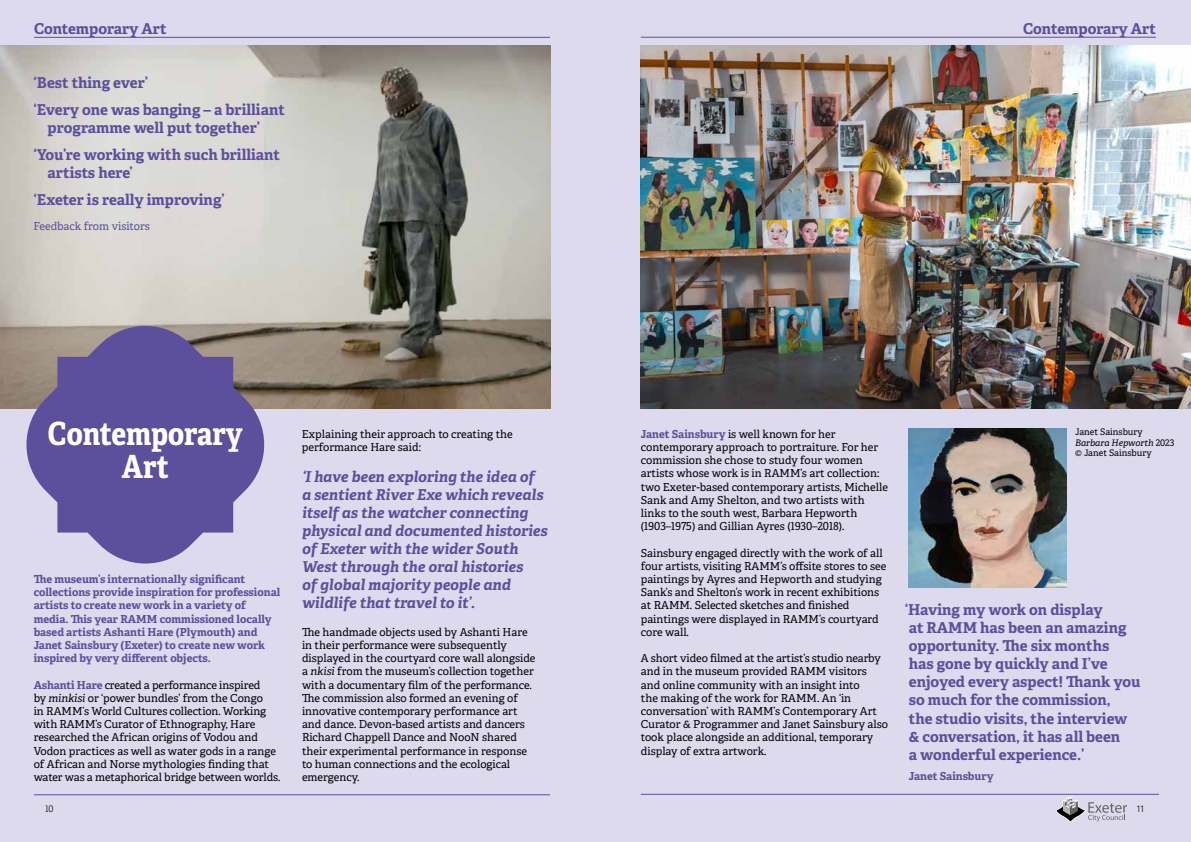
<style>
.page{position:relative;width:1191px;height:842px;background:#dddaee}
.page>*{position:absolute;margin:0;border:0;box-sizing:border-box;transform-origin:0 0}
.t1{font:700 32px/33px "Adelle Condensed";color:#fff;text-align:center}
.t2{font:700 15px/18px "Adelle";color:#5c4f9c}
.t3{font:italic 700 15px/18px "Adelle";color:#5c4f9c}
.t4{font:11px/13.2px "Adelle";color:#000}
.t5{font:700 11px/13.2px "Adelle";color:#5c4f9c}
.t6{font:11px "Adelle";color:#5c4f9c}
.t7{font:9px/10.8px "Adelle";color:#000}
.t8{font:300 9px "Adelle";color:#000}
.t9{font:300 9px "Adelle Sans";color:#000}
.s1{font-weight:700;color:#5c4f9c}
.s2{font-style:italic}
</style>
<div class="page">
<img style="left:0;top:45px;width:550px;height:363px">
<svg style="left:20px;top:320px;width:250px;height:244px;fill:#5c4f9c"></svg>
<img style="left:641px;top:45px;width:550px;height:363px">
<img style="left:909px;top:428px;width:157px;height:159px">
<hr style="left:34px;top:794px;width:516px;height:1px;background:#5c4f9c">
<hr style="left:641px;top:794px;width:518px;height:1px;background:#5c4f9c">
<hr style="left:34px;top:37px;width:516px;height:1px;background:#5c4f9c">
<hr style="left:641px;top:37px;width:515px;height:1px;background:#5c4f9c">
<svg style="left:1057px;top:797px;width:70px;height:25px"></svg>
<h2 class="t2" style="left:34px;top:20px;width:134px">Contemporary Art</h2>
<h2 class="t2" style="left:1023px;top:20px;width:134px">Contemporary Art</h2>
<h2 class="t2" style="left:34px;top:70px;width:253px;line-height:27px">‘Best thing ever’<br>‘Every one was banging – a brilliant</h2>
<h2 class="t2" style="left:34px;top:115px;width:248px;line-height:27px;text-align:center">programme well put together’ ‘You’re working with such brilliant</h2>
<h2 class="t2" style="left:34px;top:160px;width:193px;line-height:27px;text-indent:14px">artists here’<br>‘Exeter is really improving’</h2>
<p class="t6" style="left:34px;top:220px;width:118px">Feedback from visitors</p>
<h1 class="t1" style="left:48px;top:418px;width:196px">Contemporary<br>Art</h1>
<p class="t4" style="left:641px;top:427px;width:249px"><span class="s1">Janet Sainsbury</span> is well known for her contemporary approach to portraiture. For her commission she chose to study four women artists whose work is in RAMM’s art collection: two Exeter-based contemporary artists, Michelle Sank and Amy Shelton, and two artists with links to the south west, Barbara Hepworth (1903–1975) and Gillian Ayres (1930–2018).</p>
<p class="t4" style="left:641px;top:546px;width:247px">Sainsbury engaged directly with the work of all four artists, visiting RAMM’s offsite stores to see paintings by Ayres and Hepworth and studying Sank’s and Shelton’s work in recent exhibitions at RAMM. Selected sketches and finished paintings were displayed in RAMM’s courtyard core wall.</p>
<p class="t4" style="left:641px;top:652px;width:249px">A short video filmed at the artist’s studio nearby and in the museum provided RAMM visitors and online community with an insight into<br>the making of the work for RAMM. An ‘in conversation’ with RAMM’s Contemporary Art Curator &amp; Programmer and Janet Sainsbury also took place alongside an additional, temporary display of extra artwork.</p>
<p class="t4" style="left:302px;top:427px;width:212px">Explaining their approach to creating the performance Hare said:</p>
<p class="t3" style="left:302px;top:468px;width:247px">‘I have been exploring the idea of<br>a sentient River Exe which reveals itself as the watcher connecting physical and documented histories of Exeter with the wider South<br>West through the oral histories<br>of global majority people and wildlife that travel to it’.</p>
<p class="t4" style="left:302px;top:625px;width:235px">The handmade objects used by Ashanti Hare in their performance were subsequently displayed in the courtyard core wall alongside a <span class="s2">nkisi</span> from the museum’s collection together with a documentary film of the performance.<br>The commission also formed an evening of innovative contemporary performance art and dance. Devon-based artists and dancers Richard Chappell Dance and NooN shared their experimental performance in response to human connections and the ecological emergency.</p>
<p class="t5" style="left:34px;top:573px;width:248px">The museum’s internationally significant collections provide inspiration for professional artists to create new work in a variety of media. This year RAMM commissioned locally based artists Ashanti Hare (Plymouth) and Janet Sainsbury (Exeter) to create new work inspired by very different objects.</p>
<p class="t4" style="left:34px;top:678px;width:248px"><span class="s1">Ashanti Hare</span> created a performance inspired<br>by <span class="s2">minkisi</span> or ‘power bundles’ from the Congo<br>in RAMM’s World Cultures collection. Working with RAMM’s Curator of Ethnography, Hare researched the African origins of Vodou and Vodon practices as well as water gods in a range of African and Norse mythologies finding that water was a metaphorical bridge between worlds.</p>
<p class="t7" style="left:1075px;top:426px;width:100px">Janet Sainsbury<br><span class="s2">Barbara Hepworth</span> 2023 © Janet Sainsbury</p>
<p class="t2" style="left:904px;top:601px;width:237px">‘Having my work on display<br>at RAMM has been an amazing opportunity. The six months<br>has gone by quickly and I’ve enjoyed every aspect! Thank you so much for the commission,<br>the studio visits, the interview<br>&amp; conversation, it has all been<br>a wonderful experience.’</p>
<p class="t5" style="left:909px;top:769px;width:86px">Janet Sainsbury</p>
<p class="t8" style="left:45px;top:803px;width:10px">10</p>
<p class="t9" style="left:1136px;top:803px;width:9px">11</p>
</div>
